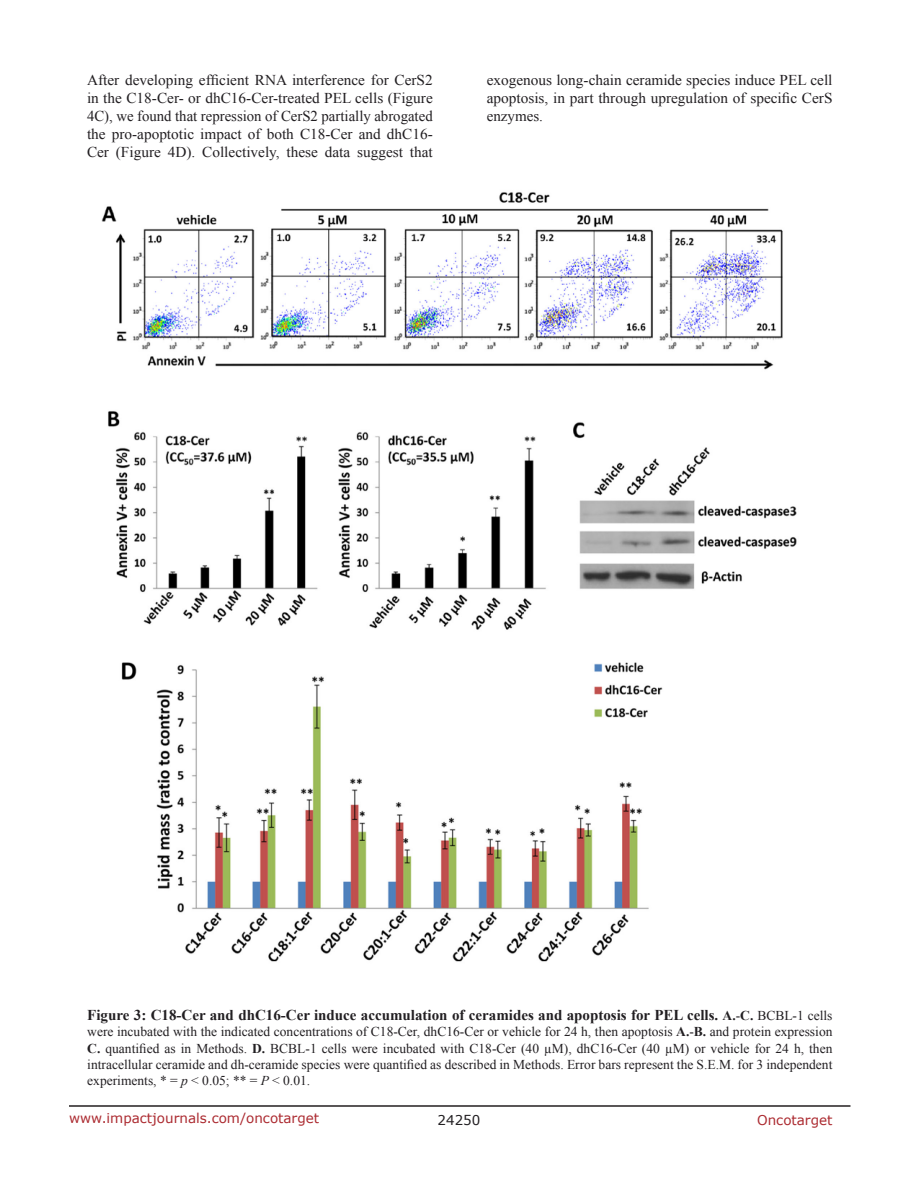
<style>
.page{position:relative;width:918px;height:1188px;background:#fff}
.page>*{position:absolute;margin:0;border:0;box-sizing:border-box;transform-origin:0 0}
.BodyText{font:15px/18px "Times New Roman";color:#221f22;text-align:justify}
.FigureText{font:700 15px "Times New Roman";color:#221f22}
.FigureText-2{font:13.5px/16.2px "Times New Roman";color:#221f22;text-align:justify}
.t1{font:13.5px "Verdana";color:#ac2b31}
.t2{font:13.5px "Verdana";color:#221f22}
.s1{font-size:13.5px}
.s2{font-weight:400;font-size:13.5px}
.s3{font-weight:700}
.s4{font-style:italic}
</style>
<div class="page">
<hr style="left:69px;top:1105px;width:781px;height:2px;background:#231f20">
<img style="left:101px;top:192px;width:696px;height:770px">
<p class="BodyText" style="left:87px;top:71px;width:347px">After developing efficient RNA interference for CerS2 in the C18-Cer- or dhC16-Cer-treated PEL cells (Figure 4C), we found that repression of CerS2 partially abrogated the pro-apoptotic impact of both C18-Cer and dhC16- Cer (Figure 4D). Collectively, these data suggest that</p>
<p class="BodyText" style="left:487px;top:71px;width:347px">exogenous long-chain ceramide species induce PEL cell apoptosis, in part through upregulation of specific CerS enzymes.</p>
<p class="FigureText" style="left:87px;top:1005px;width:747px">Figure 3: C18-Cer and dhC16-Cer induce accumulation of ceramides and apoptosis for PEL cells. <span class="s1">A.</span><span class="s2">-</span><span class="s1">C.</span> <span class="s2">BCBL-1 cells</span></p>
<p class="FigureText-2" style="left:87px;top:1024px;width:747px">were incubated with the indicated concentrations of C18-Cer, dhC16-Cer or vehicle for 24 h, then apoptosis <span class="s3">A.</span>-<span class="s3">B.</span> and protein expression <span class="s3">C.</span> quantified as in Methods. <span class="s3">D.</span> BCBL-1 cells were incubated with C18-Cer (40 µM), dhC16-Cer (40 µM) or vehicle for 24 h, then intracellular ceramide and dh-ceramide species were quantified as described in Methods. Error bars represent the S.E.M. for 3 independent experiments, * = <span class="s4">p</span> &lt; 0.05; ** = <span class="s4">P</span> &lt; 0.01.</p>
<p class="t1" style="left:69px;top:1109px;width:252px">www.impactjournals.com/oncotarget</p>
<p class="t2" style="left:438px;top:1111px;width:44px">24250</p>
<p class="t1" style="left:757px;top:1111px;width:77px">Oncotarget</p>
</div>
